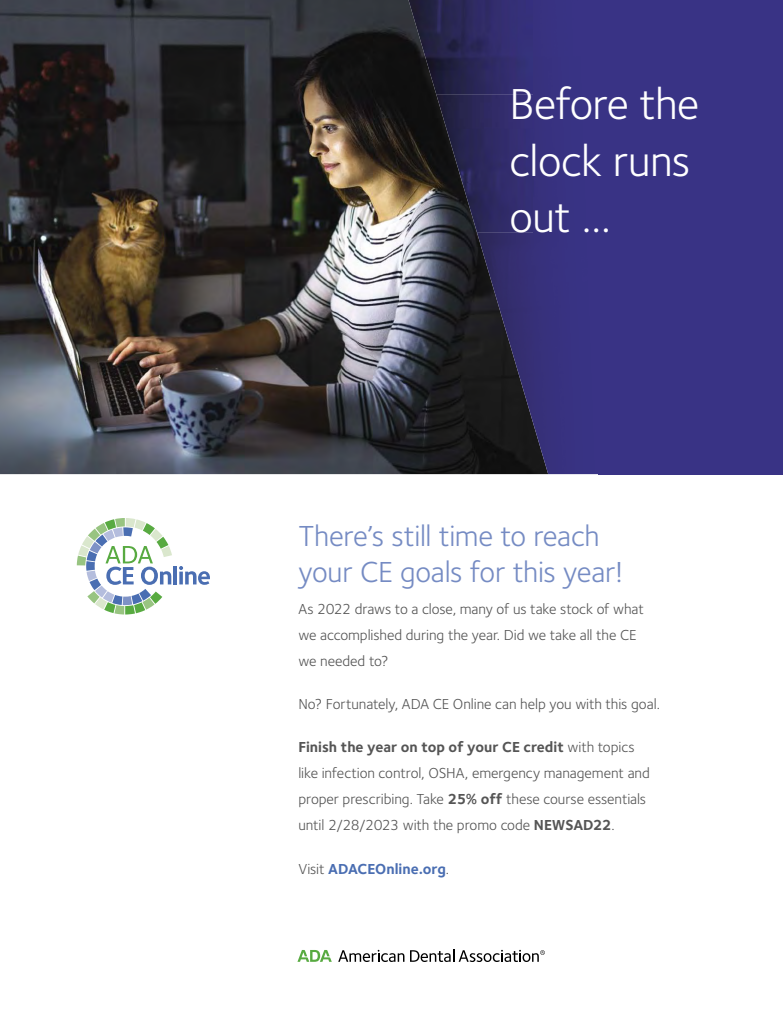
<style>
.page{position:relative;width:783px;height:1026px;background:#fff}
.page>*{position:absolute;margin:0;border:0;box-sizing:border-box;transform-origin:0 0}
.t1{font:44.9px/56.4px "Foundry Sterling";letter-spacing:-.015em;color:#fff}
.t2{font:30px/35.9px "Foundry Sterling";letter-spacing:-.01em;color:#758bc3}
.t3{font:15px/26px "Foundry Sterling";letter-spacing:-.005em;color:#555}
.t4{font:700 15px "Foundry Sterling";letter-spacing:.005em;color:#4a6eb2}
.s1{font-weight:700}
.s2{font-weight:400;color:#555}
</style>
<div class="page">
<svg style="left:338px;top:950px;width:66px;height:12px"></svg>
<svg style="left:297px;top:950px;width:35px;height:12px"></svg>
<svg style="left:410px;top:949px;width:135px;height:13px"></svg>
<img style="left:0;top:0;width:534px;height:474px">
<svg style="left:77px;top:518px;width:95px;height:97px"></svg>
<hr style="left:174px;top:566px;width:3px;height:18px;background:#4a6eb2">
<svg style="left:179px;top:566px;width:31px;height:19px"></svg>
<div style="left:598px;top:0;width:185px;height:474px;background:#393385"></div>
<img style="left:408px;top:0;width:126px;height:95px">
<div style="left:534px;top:0;width:64px;height:474px;background:#383282"></div>
<img style="left:436px;top:94px;width:98px;height:35px">
<img style="left:446px;top:129px;width:88px;height:104px">
<img style="left:477px;top:232px;width:57px;height:104px">
<img style="left:507px;top:336px;width:27px;height:91px">
<h1 class="t1" style="left:510px;top:75px;width:191px">Before the clock runs out …</h1>
<h2 class="t2" style="left:298px;top:517px;width:327px">There’s still time to reach your CE goals for this year!</h2>
<p class="t3" style="left:298px;top:595px;width:347px">As 2022 draws to a close, many of us take stock of what we accomplished during the year. Did we take all the CE we needed to?</p>
<p class="t3" style="left:298px;top:691px;width:363px">No? Fortunately, ADA CE Online can help you with this goal.</p>
<p class="t3" style="left:298px;top:734px;width:353px"><span class="s1">Finish the year on top of your CE credit</span> with topics like infection control, OSHA, emergency management and proper prescribing. Take <span class="s1">25% off</span> these course essentials until 2/28/2023 with the promo code <span class="s1">NEWSAD22</span>.</p>
<p class="t4" style="left:298px;top:858px;width:152px"><span class="s2">Visit</span> ADACEOnline.org<span class="s2">.</span></p>
</div>
